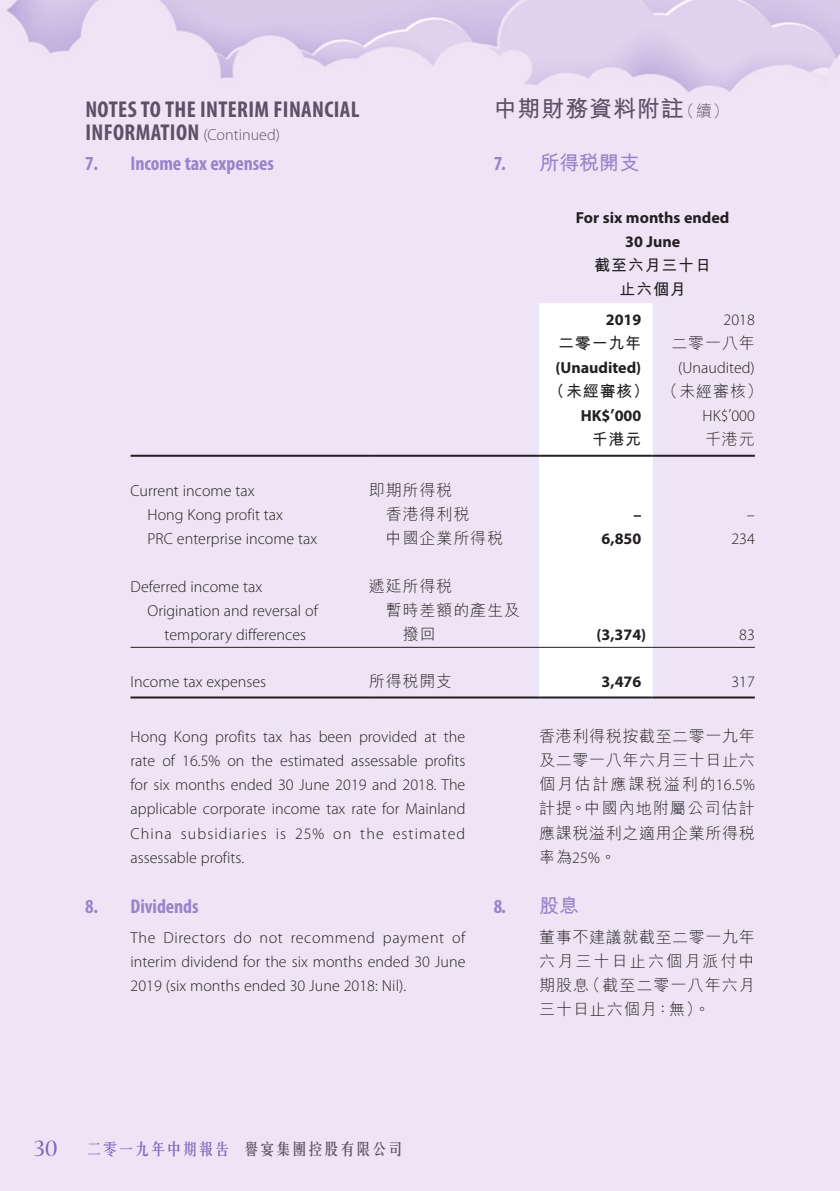
<style>
.page{position:relative;width:840px;height:1191px;background:#fff}
.page>*{position:absolute;margin:0;border:0;box-sizing:border-box;transform-origin:0 0}
.Heading_1{font:700 condensed 23px/23px "Myriad Pro";letter-spacing:.015em;color:#5c5268}
.C_Heading_1{font:700 23px "M Hei HK";letter-spacing:.035em;color:#5c5268}
.Heading_2{font:700 condensed 20px "Myriad Pro";letter-spacing:-.005em;color:#9984c9}
.C_Heading_2{font:700 20px "M Hei HK";color:#9984c9}
.C_Heading_2-2{font:700 condensed 20px "Myriad Pro";color:#9984c9}
.Body_Text{font:300 16px/24px "Myriad Pro";color:#231f20;text-align:justify}
.C_Body_Text{font:300 16px/24px "M Hei HK";letter-spacing:.065em;color:#231f20;text-align:justify}
.Body_Text-2{font:700 16px "Myriad Pro";color:#231f20}
.Body_Text-3{font:300 16px/24px "M Hei HK";letter-spacing:.05em;color:#231f20}
.Body_Text-4{font:700 16px "M Hei HK";letter-spacing:.05em;color:#231f20}
.t1{font:500 16px "C Song 3 HK";color:#5c5268}
.s1{font-weight:300;font-stretch:normal;font-size:16px}
.s2{font-weight:300;font-size:16px}
.s3{font-family:"Myriad Pro";font-stretch:condensed}
.s4{font-family:"Myriad Pro"}
.s5{font-family:"M Hei HK";font-stretch:normal}
.s6{font-family:"Nueva Std";font-weight:400;font-size:26px;color:#7e68bb}
.s7{color:#7e68bb}
</style>
<div class="page">
<div style="left:0;top:0;width:839px;height:1191px;background:#ede5f5"></div>
<svg style="left:539px;top:303px;width:113px;height:393px"></svg>
<hr style="left:130px;top:455px;width:239px;height:2px;background:#231f20">
<hr style="left:369px;top:455px;width:170px;height:2px;background:#231f20">
<hr style="left:539px;top:455px;width:113px;height:2px;background:#231f20">
<hr style="left:652px;top:455px;width:102px;height:2px;background:#231f20">
<hr style="left:130px;top:647px;width:239px;height:1px;background:#231f20">
<hr style="left:369px;top:647px;width:170px;height:1px;background:#231f20">
<hr style="left:539px;top:647px;width:113px;height:1px;background:#231f20">
<hr style="left:652px;top:647px;width:102px;height:1px;background:#231f20">
<hr style="left:130px;top:696px;width:239px;height:2px;background:#231f20">
<hr style="left:369px;top:696px;width:170px;height:2px;background:#231f20">
<hr style="left:539px;top:696px;width:113px;height:2px;background:#231f20">
<hr style="left:652px;top:696px;width:102px;height:2px;background:#231f20">
<p class="Heading_1" style="left:85px;top:97px;width:275px">NOTES TO THE INTERIM FINANCIAL<br>INFORMATION <span class="s1">(Continued)</span></p>
<p class="Heading_2" style="left:85px;top:150px;width:190px">7. Income tax expenses</p>
<p class="C_Heading_1" style="left:493px;top:92px;width:236px">中期財務資料附註<span class="s2">（續）</span></p>
<p class="C_Heading_2" style="left:493px;top:148px;width:147px"><span class="s3">7.</span> 所得稅開支</p>
<p class="Body_Text-2" style="left:575px;top:207px;width:155px">For six months ended</p>
<p class="Body_Text-2" style="left:624px;top:231px;width:57px">30 June</p>
<p class="Body_Text-4" style="left:594px;top:254px;width:118px">截至六月三十日</p>
<p class="Body_Text-4" style="left:619px;top:278px;width:68px">止六個月</p>
<p class="Body_Text-2" style="left:605px;top:309px;width:37px">2019</p>
<p class="Body_Text" style="left:723px;top:307px;width:33px">2018</p>
<p class="Body_Text-4" style="left:557px;top:331px;width:85px">二零一九年</p>
<p class="Body_Text-3" style="left:671px;top:331px;width:85px">二零一八年</p>
<p class="Body_Text-2" style="left:555px;top:357px;width:87px">(Unaudited)</p>
<p class="Body_Text" style="left:678px;top:355px;width:78px">(Unaudited)</p>
<p class="Body_Text-4" style="left:548px;top:379px;width:102px">（未經審核）</p>
<p class="Body_Text-3" style="left:661px;top:379px;width:102px">（未經審核）</p>
<p class="Body_Text-2" style="left:580px;top:405px;width:62px">HK$’000</p>
<p class="Body_Text" style="left:702px;top:403px;width:54px">HK$’000</p>
<p class="Body_Text-4" style="left:591px;top:427px;width:51px">千港元</p>
<p class="Body_Text-3" style="left:704px;top:427px;width:51px">千港元</p>
<p class="Body_Text" style="left:130px;top:478px;width:125px">Current income tax</p>
<p class="Body_Text-3" style="left:369px;top:477px;width:85px">即期所得稅</p>
<p class="Body_Text" style="left:147px;top:502px;width:137px">Hong Kong profit tax</p>
<p class="Body_Text-3" style="left:386px;top:501px;width:85px">香港得利稅</p>
<p class="Body_Text-2" style="left:633px;top:504px;width:9px">–</p>
<p class="Body_Text" style="left:746px;top:502px;width:9px">–</p>
<p class="Body_Text" style="left:147px;top:526px;width:171px">PRC enterprise income tax</p>
<p class="Body_Text-3" style="left:386px;top:525px;width:118px">中國企業所得稅</p>
<p class="Body_Text-2" style="left:601px;top:528px;width:41px">6,850</p>
<p class="Body_Text" style="left:731px;top:526px;width:25px">234</p>
<p class="Body_Text" style="left:130px;top:574px;width:133px">Deferred income tax</p>
<p class="Body_Text-3" style="left:369px;top:573px;width:85px">遞延所得稅</p>
<p class="Body_Text" style="left:147px;top:598px;width:172px;text-align:center">Origination and reversal of temporary differences</p>
<p class="Body_Text-3" style="left:403px;top:597px;width:118px;text-indent:-17px">暫時差額的產生及撥回</p>
<p class="Body_Text-2" style="left:596px;top:624px;width:51px">(3,374)</p>
<p class="Body_Text" style="left:738px;top:622px;width:17px">83</p>
<p class="Body_Text" style="left:130px;top:669px;width:137px">Income tax expenses</p>
<p class="Body_Text-3" style="left:369px;top:668px;width:85px">所得稅開支</p>
<p class="Body_Text-2" style="left:601px;top:671px;width:41px">3,476</p>
<p class="Body_Text" style="left:731px;top:669px;width:25px">317</p>
<p class="Body_Text" style="left:130px;top:725px;width:336px">Hong Kong profits tax has been provided at the rate of 16.5% on the estimated assessable profits for six months ended 30 June 2019 and 2018. The applicable corporate income tax rate for Mainland China subsidiaries is 25% on the estimated assessable profits.</p>
<p class="Heading_2" style="left:85px;top:894px;width:115px">8. Dividends</p>
<p class="Body_Text" style="left:130px;top:925px;width:336px">The Directors do not recommend payment of interim dividend for the six months ended 30 June 2019 (six months ended 30 June 2018: Nil).</p>
<p class="C_Body_Text" style="left:539px;top:724px;width:217px">香港利得稅按截至二零一九年及二零一八年六月三十日止六個月估計應課稅溢利的<span class="s4">16.5%</span>計提。中國內地附屬公司估計應課稅溢利之適用企業所得稅率為<span class="s4">25%</span>。</p>
<p class="C_Heading_2-2" style="left:493px;top:894px;width:87px">8. <span class="s5">股息</span></p>
<p class="C_Body_Text" style="left:539px;top:925px;width:217px">董事不建議就截至二零一九年六月三十日止六個月派付中期股息（截至二零一八年六月三十日止六個月：無）。</p>
<p class="t1" style="left:34px;top:1140px;width:370px"><span class="s6">30</span> <span class="s7">二零一九年中期報告</span> 譽宴集團控股有限公司</p>
</div>
